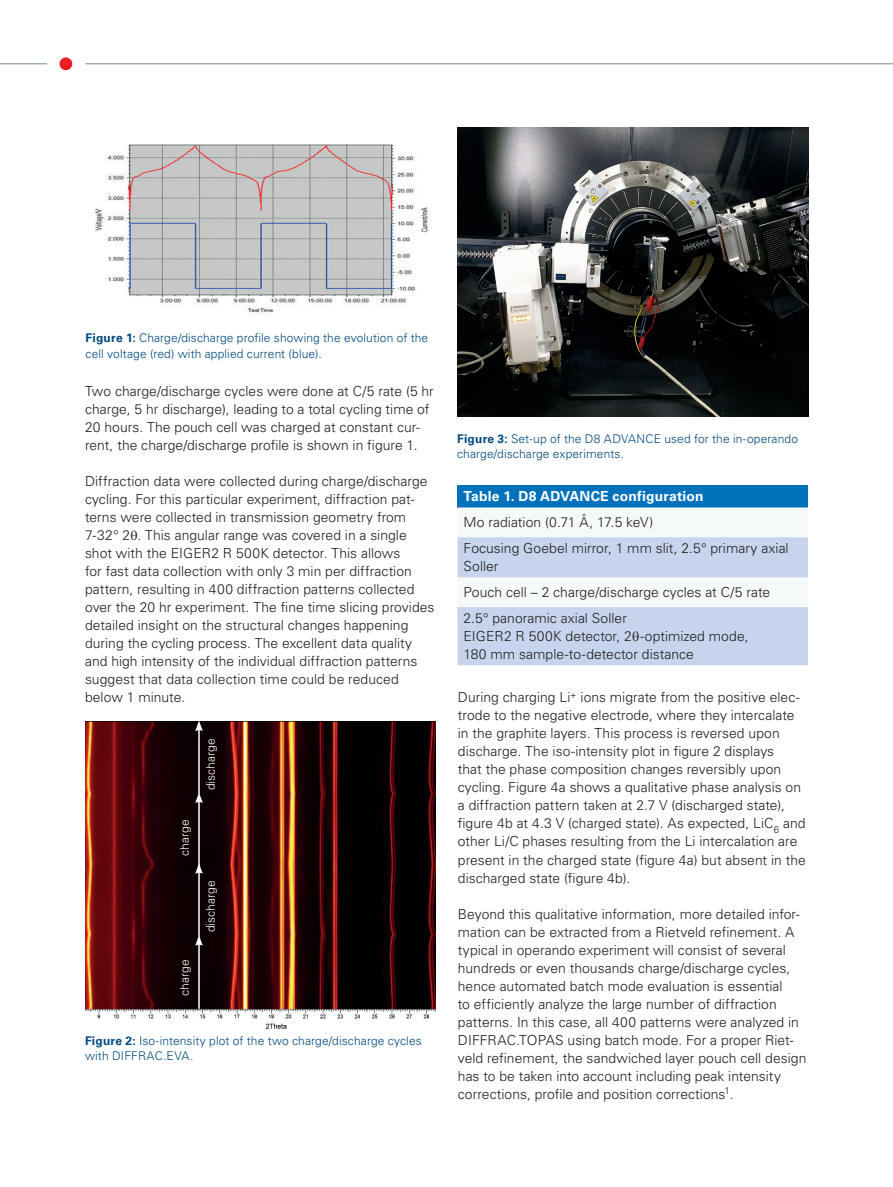
<style>
.page{position:relative;width:893px;height:1187px;background:#fff}
.page>*{position:absolute;margin:0;border:0;box-sizing:border-box;transform-origin:0 0}
.t1{font:300 13.8px/18px "Univers LT Std";letter-spacing:.005em;color:#231f20}
.t2{font:700 13.8px "Univers LT Std";letter-spacing:.015em;color:#fff}
.t3{font:300 12px/15.8px "Univers LT Std";letter-spacing:.01em;color:#004a7f}
.t4{font:300 12px "Univers LT Std";letter-spacing:.01em;color:#fff}
.s1{font-weight:700}
</style>
<div class="page">
<div style="left:457px;top:485px;width:351px;height:22px;background:#0072bc"></div>
<svg style="left:457px;top:507px;width:351px;height:1px"></svg>
<svg style="left:457px;top:537px;width:351px;height:128px;fill:#c6d5ed"></svg>
<img style="left:95px;top:145px;width:335px;height:168px">
<img style="left:85px;top:721px;width:351px;height:308px">
<img style="left:457px;top:128px;width:351px;height:289px">
<hr style="left:198px;top:943px;width:2px;height:65px;background:#fff">
<svg style="left:195px;top:935px;width:8px;height:10px"></svg>
<hr style="left:198px;top:871px;width:2px;height:65px;background:#fff">
<svg style="left:195px;top:863px;width:8px;height:10px"></svg>
<hr style="left:198px;top:800px;width:2px;height:66px;background:#fff">
<svg style="left:195px;top:792px;width:8px;height:11px"></svg>
<hr style="left:198px;top:728px;width:2px;height:66px;background:#fff">
<svg style="left:195px;top:721px;width:8px;height:10px"></svg>
<hr style="left:0;top:63px;width:47px;height:1px;background:#738a95">
<div style="left:60px;top:57px;width:12px;height:13px;background:#ee1d23;border-radius:50%"></div>
<hr style="left:86px;top:63px;width:807px;height:1px;background:#738a95">
<p class="t3" style="left:86px;top:330px;width:344px"><span class="s1">Figure 1:</span> Charge/discharge profile showing the evolution of the cell voltage (red) with applied current (blue).</p>
<p class="t1" style="left:85px;top:382px;width:350px">Two charge/discharge cycles were done at C/5 rate (5 hr charge, 5 hr discharge), leading to a total cycling time of 20 hours. The pouch cell was charged at constant cur&shy;rent, the charge/discharge profile is shown in figure 1.</p>
<p class="t1" style="left:85px;top:472px;width:351px">Diffraction data were collected during charge/discharge cycling. For this particular experiment, diffraction pat&shy;terns were collected in transmission geometry from 7-32° 2❑. This angular range was covered in a single shot with the EIGER2 R 500K detector. This allows<br>for fast data collection with only 3 min per diffraction pattern, resulting in 400 diffraction patterns collected over the 20 hr experiment. The fine time slicing provides detailed insight on the structural changes happening during the cycling process. The excellent data quality and high intensity of the individual diffraction patterns suggest that data collection time could be reduced below 1 minute.</p>
<p class="t4" style="left:177px;top:856px;width:38px;rotate:-90deg">charge</p>
<p class="t4" style="left:177px;top:995px;width:38px;rotate:-90deg">charge</p>
<p class="t4" style="left:203px;top:790px;width:54px;rotate:-90deg">discharge</p>
<p class="t4" style="left:203px;top:932px;width:54px;rotate:-90deg">discharge</p>
<p class="t3" style="left:85px;top:1032px;width:338px"><span class="s1">Figure 2:</span> Iso-intensity plot of the two charge/discharge cycles with DIFFRAC.EVA.</p>
<p class="t3" style="left:457px;top:430px;width:342px"><span class="s1">Figure 3:</span> Set-up of the D8 ADVANCE used for the in-operando charge/discharge experiments.</p>
<p class="t2" style="left:463px;top:488px;width:242px">Table 1. D8 ADVANCE configuration</p>
<p class="t1" style="left:463px;top:509px;width:327px;line-height:26px">Mo radiation (0.71 Å, 17.5 keV)<br>Focusing Goebel mirror, 1 mm slit, 2.5° primary axial</p>
<p class="t1" style="left:463px;top:553px;width:308px;line-height:26px">Soller<br>Pouch cell – 2 charge/discharge cycles at C/5 rate<br>2.5° panoramic axial Soller</p>
<p class="t1" style="left:463px;top:627px;width:287px">EIGER2 R 500K detector, 2❑-optimized mode,<br>180 mm sample-to-detector distance</p>
<p class="t1" style="left:458px;top:688px;width:349px">During charging Li<sup>+</sup> ions migrate from the positive elec&shy;trode to the negative electrode, where they intercalate in the graphite layers. This process is reversed upon discharge. The iso-intensity plot in figure 2 displays<br>that the phase composition changes reversibly upon cycling. Figure 4a shows a qualitative phase analysis on a diffraction pattern taken at 2.7 V (discharged state), figure 4b at 4.3 V (charged state). As expected, LiC<sub>6</sub> and other Li/C phases resulting from the Li intercalation are present in the charged state (figure 4a) but absent in the discharged state (figure 4b).</p>
<p class="t1" style="left:458px;top:904px;width:350px">Beyond this qualitative information, more detailed infor&shy;mation can be extracted from a Rietveld refinement. A typical in operando experiment will consist of several hundreds or even thousands charge/discharge cycles, hence automated batch mode evaluation is essential<br>to efficiently analyze the large number of diffraction patterns. In this case, all 400 patterns were analyzed in DIFFRAC.TOPAS using batch mode. For a proper Riet&shy;veld refinement, the sandwiched layer pouch cell design has to be taken into account including peak intensity corrections, profile and position corrections<sup>1</sup>.</p>
</div>
